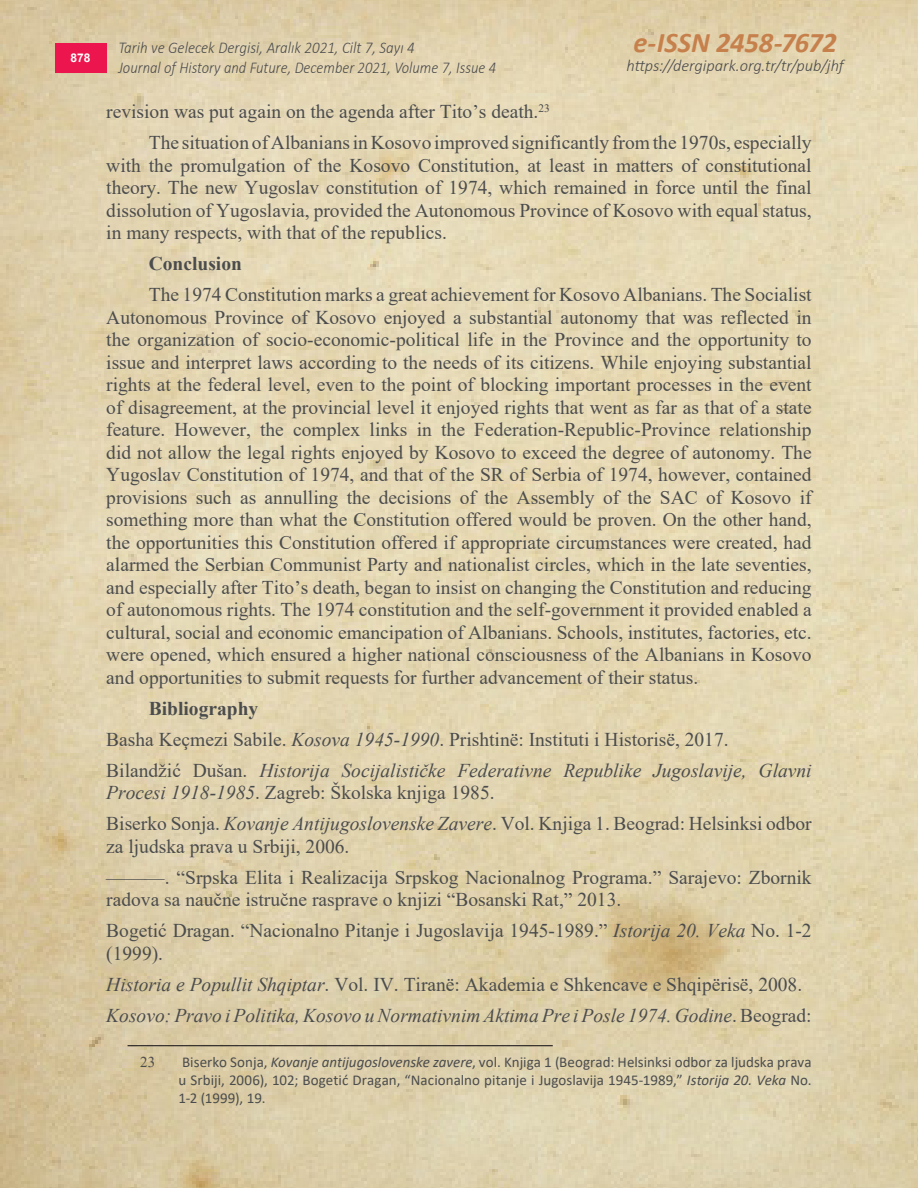
<style>
.page{position:relative;width:918px;height:1188px;background:#fff}
.page>*{position:absolute;margin:0;border:0;box-sizing:border-box;transform-origin:0 0}
.t1{font:italic 700 28.5px "Calibri";letter-spacing:-.005em;color:#c6804c}
.ANA_METİN_STİLİ_TEK{font:19.5px/22.5px "Times New Roman";color:#4b4c4d}
.ANA_METİN_STİLİ_TEK-2{font:italic 19.5px/22.5px "Times New Roman";color:#4b4c4d}
.ANA_METİN_STİLİ_TEK-3{font:700 19.5px "Times New Roman";color:#4b4c4d}
.t2{font:italic 300 16.5px/19.8px "Calibri";color:#4b4c4d;scale:.91 1}
.t3{font:italic 300 16.5px "Calibri";color:#4b4c4d}
.Body_text_normal_foo{font:15px/18px "Calibri";color:#4b4c4d;text-align:justify}
.Body_text_normal_foo-2{font:15px "Times New Roman";color:#4b4c4d}
.t4{font:700 12px "Arial";color:#fff}
.s1{font-style:italic}
.s2{font-style:normal}
</style>
<div class="page">
<img style="left:0;top:0;width:918px;height:1188px">
<div style="left:55px;top:43px;width:51px;height:29px;background:#ed154d"></div>
<hr style="left:128px;top:1045px;width:425px;height:1px;background:#231f20">
<p class="t4" style="left:70px;top:49px;width:22px">878</p>
<p class="t2" style="left:118px;top:38px;width:417px">Tarih ve Gelecek Dergisi, Aralık 2021, Cilt 7, Sayı 4<br>Journal of History and Future, December 2021, Volume 7, Issue 4</p>
<h1 class="t1" style="left:633px;top:22px;width:205px">e-ISSN 2458-7672</h1>
<p class="t3" style="left:627px;top:56px;width:219px">https://dergipark.org.tr/tr/pub/jhf</p>
<p class="ANA_METİN_STİLİ_TEK" style="left:106px;top:100px;width:445px">revision was put again on the agenda after Tito’s death.<sup>23</sup></p>
<p class="ANA_METİN_STİLİ_TEK" style="left:106px;top:131px;width:707px;text-align:justify;text-indent:43px">The situation of Albanians in Kosovo improved significantly from the 1970s, especially with the promulgation of the Kosovo Constitution, at least in matters of constitutional theory. The new Yugoslav constitution of 1974, which remained in force until the final dissolution of Yugoslavia, provided the Autonomous Province of Kosovo with equal status, in many respects, with that of the republics.</p>
<p class="ANA_METİN_STİLİ_TEK-3" style="left:149px;top:250px;width:95px">Conclusion</p>
<p class="ANA_METİN_STİLİ_TEK" style="left:106px;top:283px;width:707px;text-align:justify;text-indent:43px">The 1974 Constitution marks a great achievement for Kosovo Albanians. The Socialist Autonomous Province of Kosovo enjoyed a substantial autonomy that was reflected in the organization of socio-economic-political life in the Province and the opportunity to issue and interpret laws according to the needs of its citizens. While enjoying substantial rights at the federal level, even to the point of blocking important processes in the event of disagreement, at the provincial level it enjoyed rights that went as far as that of a state feature. However, the complex links in the Federation-Republic-Province relationship did not allow the legal rights enjoyed by Kosovo to exceed the degree of autonomy. The Yugoslav Constitution of 1974, and that of the SR of Serbia of 1974, however, contained provisions such as annulling the decisions of the Assembly of the SAC of Kosovo if something more than what the Constitution offered would be proven. On the other hand, the opportunities this Constitution offered if appropriate circumstances were created, had alarmed the Serbian Communist Party and nationalist circles, which in the late seventies, and especially after Tito’s death, began to insist on changing the Constitution and reducing of autonomous rights. The 1974 constitution and the self-government it provided enabled a cultural, social and economic emancipation of Albanians. Schools, institutes, factories, etc. were opened, which ensured a higher national consciousness of the Albanians in Kosovo and opportunities to submit requests for further advancement of their status.</p>
<p class="ANA_METİN_STİLİ_TEK-3" style="left:149px;top:694px;width:111px">Bibliography</p>
<p class="ANA_METİN_STİLİ_TEK" style="left:106px;top:727px;width:624px">Basha Keçmezi Sabile. <span class="s1">Kosova 1945-1990</span>. Prishtinë: Instituti i Historisë, 2017.</p>
<p class="ANA_METİN_STİLİ_TEK-2" style="left:106px;top:759px;width:707px"><span class="s2">Bilandžić Dušan.</span> Historija Socijalističke Federativne Republike Jugoslavije, Glavni<br>Procesi 1918-1985<span class="s2">. Zagreb: Školska knjiga 1985.</span></p>
<p class="ANA_METİN_STİLİ_TEK" style="left:106px;top:812px;width:707px">Biserko Sonja. <span class="s1">Kovanje Antijugoslovenske Zavere</span>. Vol. Knjiga 1. Beograd: Helsinksi odbor za ljudska prava u Srbiji, 2006.</p>
<p class="ANA_METİN_STİLİ_TEK" style="left:106px;top:865px;width:707px">———. “Srpska Elita i Realizacija Srpskog Nacionalnog Programa.” Sarajevo: Zbornik radova sa naučne istručne rasprave o knjizi “Bosanski Rat,” 2013.</p>
<p class="ANA_METİN_STİLİ_TEK" style="left:106px;top:919px;width:707px">Bogetić Dragan. “Nacionalno Pitanje i Jugoslavija 1945-1989.” <span class="s1">Istorija 20. Veka</span> No. 1-2 (1999).</p>
<p class="ANA_METİN_STİLİ_TEK" style="left:106px;top:972px;width:697px"><span class="s1">Historia e Popullit Shqiptar</span>. Vol. IV. Tiranë: Akademia e Shkencave e Shqipërisë, 2008.</p>
<p class="ANA_METİN_STİLİ_TEK-2" style="left:106px;top:1004px;width:707px">Kosovo: Pravo i Politika, Kosovo u Normativnim Aktima Pre i Posle 1974. Godine<span class="s2">. Beograd:</span></p>
<p class="Body_text_normal_foo-2" style="left:140px;top:1051px;width:16px">23</p>
<p class="Body_text_normal_foo" style="left:179px;top:1053px;width:635px">Biserko Sonja, <span class="s1">Kovanje antijugoslovenske zavere</span>, vol. Knjiga 1 (Beograd: Helsinksi odbor za ljudska prava u Srbiji, 2006), 102; Bogetić Dragan, “Nacionalno pitanje i Jugoslavija 1945-1989,” <span class="s1">Istorija 20. Veka</span> No.<br>1-2 (1999), 19.</p>
</div>
